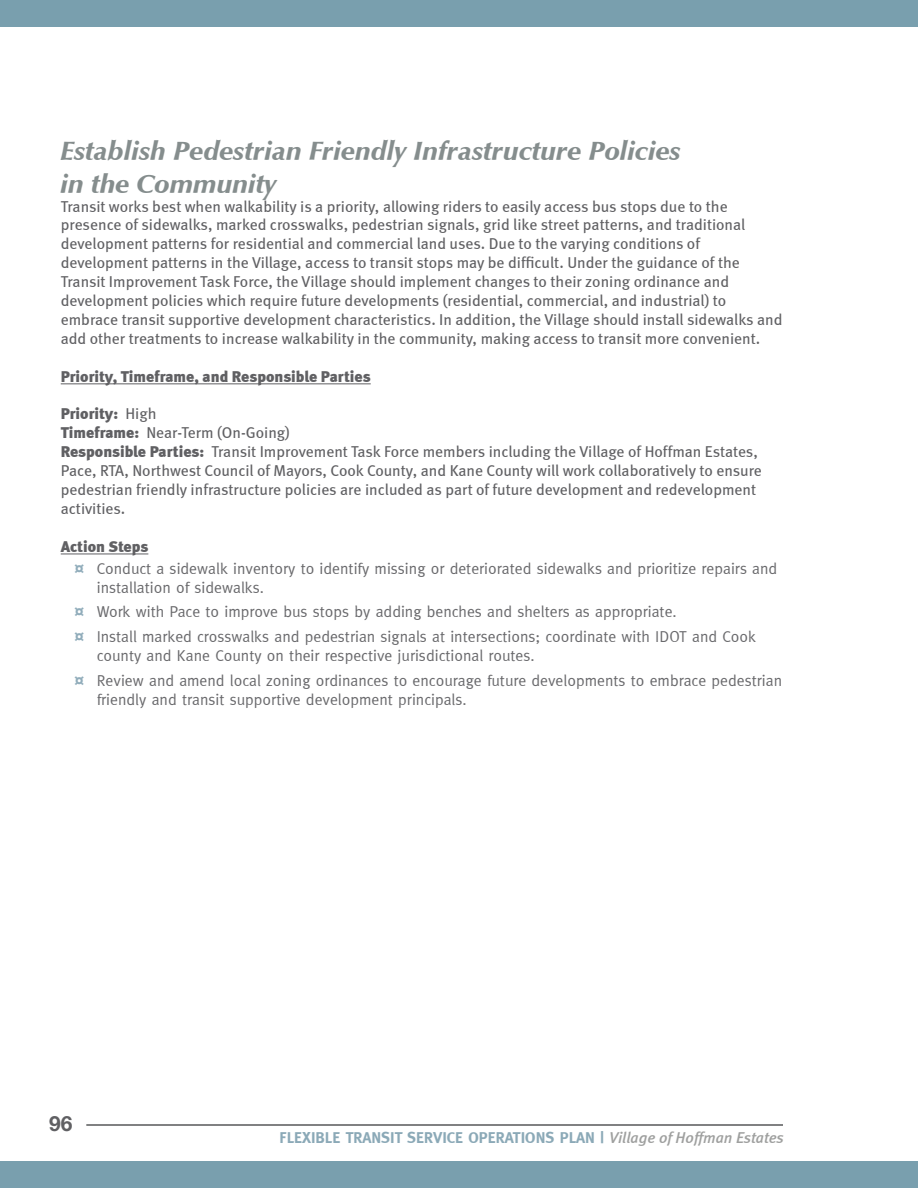
<style>
.page{position:relative;width:918px;height:1188px;background:#fff}
.page>*{position:absolute;margin:0;border:0;box-sizing:border-box;transform-origin:0 0}
.t1{font:italic 700 27px/32.4px "Mg Open Cosmetica";color:#858d8d}
.t2{font:700 21px "Helvetica Neue";color:#606063}
.t3{font:15.75px/18.9px "Meta";color:#606063}
.t4{font:15.75px/24.9px "Meta";color:#69696c}
.t5{font:700 15.75px "Meta";color:#8ba9b7}
.t6{font:15.75px "Meta Black LF";color:#606063}
.s1{font-family:"Meta Black LF"}
.s2{font-family:"Meta Black LF";color:#606063}
.s3{font-family:"Myriad Pro";font-weight:900;font-stretch:semi-expanded;color:#91adbb}
.s4{font-weight:500;font-style:italic;color:#9fa09f}
</style>
<div class="page">
<hr style="left:86px;top:1124px;width:697px;height:2px;background:#57585a">
<div style="left:0;top:0;width:918px;height:27px;background:#799fae"></div>
<div style="left:0;top:1161px;width:918px;height:27px;background:#799fae"></div>
<hr style="left:61px;top:384px;width:310px;height:1px;background:#606063">
<hr style="left:61px;top:554px;width:87px;height:1px;background:#606063">
<p class="t1" style="left:61px;top:135px;width:622px">Establish Pedestrian Friendly Infrastructure Policies in the Community</p>
<p class="t3" style="left:61px;top:196px;width:723px">Transit works best when walkability is a priority, allowing riders to easily access bus stops due to the presence of sidewalks, marked crosswalks, pedestrian signals, grid like street patterns, and traditional development patterns for residential and commercial land uses. Due to the varying conditions of development patterns in the Village, access to transit stops may be difficult. Under the guidance of the Transit Improvement Task Force, the Village should implement changes to their zoning ordinance and development policies which require future developments (residential, commercial, and industrial) to embrace transit supportive development characteristics. In addition, the Village should install sidewalks and add other treatments to increase walkability in the community, making access to transit more convenient.</p>
<p class="t6" style="left:61px;top:367px;width:311px">Priority, Timeframe, and Responsible Parties</p>
<p class="t3" style="left:61px;top:404px;width:703px"><span class="s1">Priority:</span> High<br><span class="s1">Timeframe:</span> Near-Term (On-Going)<br><span class="s1">Responsible Parties:</span> Transit Improvement Task Force members including the Village of Hoffman Estates, Pace, RTA, Northwest Council of Mayors, Cook County, and Kane County will work collaboratively to ensure pedestrian friendly infrastructure policies are included as part of future development and redevelopment activities.</p>
<p class="t4" style="left:75px;top:535px;width:704px;line-height:21.9px;text-indent:-14px"><span class="s2">Action Steps<br></span><span class="s3">¤</span> Conduct a sidewalk inventory to identify missing or deteriorated sidewalks and prioritize repairs and</p>
<p class="t4" style="left:75px;top:574px;width:683px;text-indent:22px">installation of sidewalks.<br><span class="s3">¤</span> Work with Pace to improve bus stops by adding benches and shelters as appropriate.<br><span class="s3">¤</span> Install marked crosswalks and pedestrian signals at intersections; coordinate with IDOT and Cook</p>
<p class="t4" style="left:75px;top:643px;width:709px;text-indent:22px">county and Kane County on their respective jurisdictional routes.<br><span class="s3">¤</span> Review and amend local zoning ordinances to encourage future developments to embrace pedestrian</p>
<p class="t4" style="left:97px;top:687px;width:372px">friendly and transit supportive development principals.</p>
<p class="t2" style="left:49px;top:1111px;width:25px">96</p>
<p class="t5" style="left:280px;top:1129px;width:506px">FLEXIBLE TRANSIT SERVICE OPERATIONS PLAN | <span class="s4">Village of Hoffman Estates</span></p>
</div>
